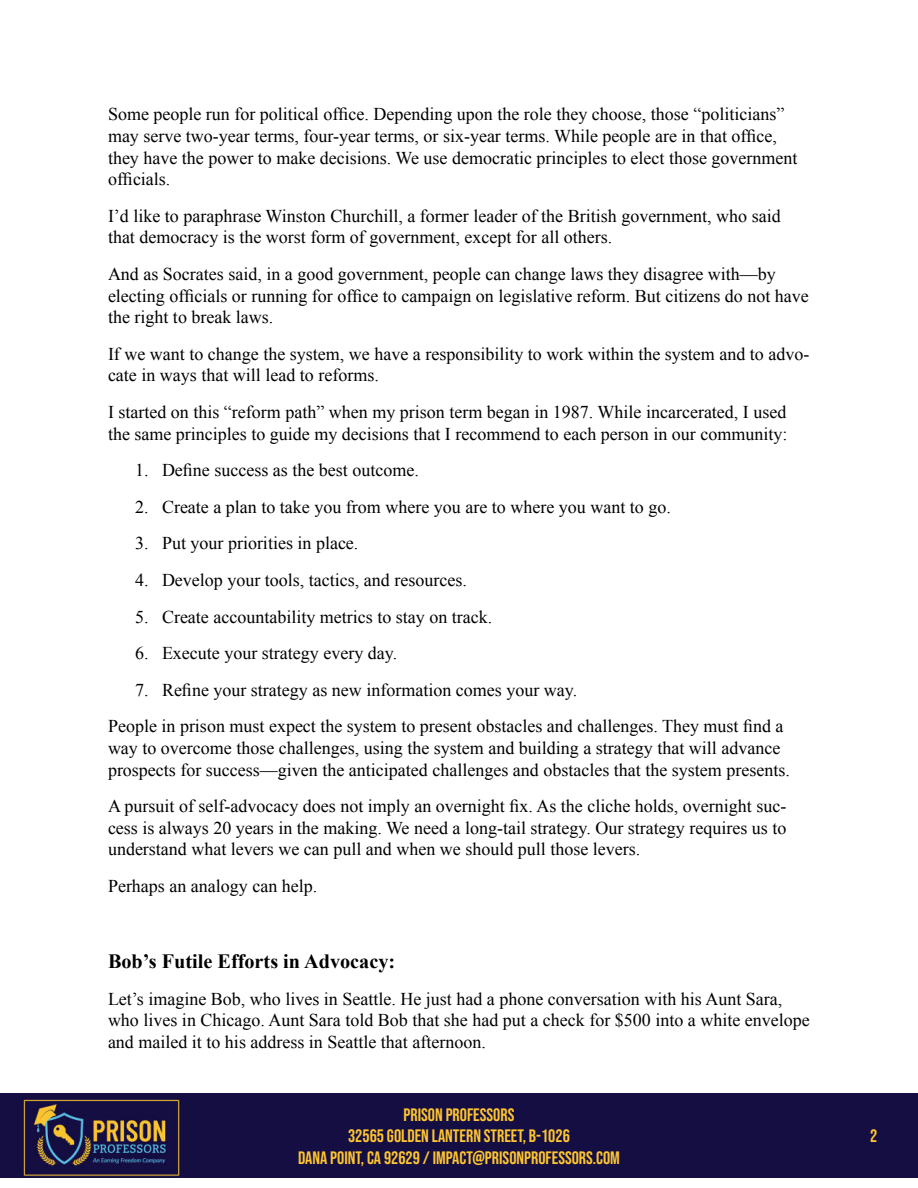
<style>
.page{position:relative;width:918px;height:1188px;background:#fff}
.page>*{position:absolute;margin:0;border:0;box-sizing:border-box;transform-origin:0 0}
.t1{font:700 20.25px "Times New Roman";color:#000}
.t2{font:18px/21.6px "Times New Roman";color:#000}
.t3{font:18px/21.6px "Bebas Neue";color:#fec530;text-align:center}
</style>
<div class="page">
<div style="left:0;top:1093px;width:918px;height:85px;background:#150e43"></div>
<img style="left:22px;top:1098px;width:159px;height:78px">
<p class="t2" style="left:108px;top:103px;width:691px">Some people run for political office. Depending upon the role they choose, those “politicians” may serve two-year terms, four-year terms, or six-year terms. While people are in that office, they have the power to make decisions. We use democratic principles to elect those government officials.</p>
<p class="t2" style="left:108px;top:207px;width:674px">I’d like to paraphrase Winston Churchill, a former leader of the British government, who said that democracy is the worst form of government, except for all others.</p>
<p class="t2" style="left:108px;top:265px;width:702px">And as Socrates said, in a good government, people can change laws they disagree with—by electing officials or running for office to campaign on legislative reform. But citizens do not have the right to break laws.</p>
<p class="t2" style="left:108px;top:345px;width:703px">If we want to change the system, we have a responsibility to work within the system and to advo&shy;cate in ways that will lead to reforms.</p>
<p class="t2" style="left:108px;top:403px;width:681px">I started on this “reform path” when my prison term began in 1987. While incarcerated, I used the same principles to guide my decisions that I recommend to each person in our community:</p>
<p class="t2" style="left:135px;top:461px;width:285px">1. Define success as the best outcome.</p>
<p class="t2" style="left:135px;top:498px;width:537px">2. Create a plan to take you from where you are to where you want to go.</p>
<p class="t2" style="left:135px;top:534px;width:225px">3. Put your priorities in place.</p>
<p class="t2" style="left:135px;top:571px;width:333px">4. Develop your tools, tactics, and resources.</p>
<p class="t2" style="left:135px;top:607px;width:359px">5. Create accountability metrics to stay on track.</p>
<p class="t2" style="left:135px;top:644px;width:264px">6. Execute your strategy every day.</p>
<p class="t2" style="left:108px;top:673px;width:677px;line-height:36.6px;text-indent:27px">7. Refine your strategy as new information comes your way.<br>People in prison must expect the system to present obstacles and challenges. They must find a</p>
<p class="t2" style="left:108px;top:739px;width:683px">way to overcome those challenges, using the system and building a strategy that will advance prospects for success—given the anticipated challenges and obstacles that the system presents.</p>
<p class="t2" style="left:108px;top:795px;width:680px;text-align:justify">A pursuit of self-advocacy does not imply an overnight fix. As the cliche holds, overnight suc&shy;cess is always 20 years in the making. We need a long-tail strategy. Our strategy requires us to understand what levers we can pull and when we should pull those levers.</p>
<p class="t2" style="left:108px;top:877px;width:211px">Perhaps an analogy can help.</p>
<p class="t1" style="left:108px;top:954px;width:289px">Bob’s Futile Efforts in Advocacy:</p>
<p class="t2" style="left:108px;top:989px;width:703px">Let’s imagine Bob, who lives in Seattle. He just had a phone conversation with his Aunt Sara, who lives in Chicago. Aunt Sara told Bob that she had put a check for $500 into a white envelope and mailed it to his address in Seattle that afternoon.</p>
<p class="t3" style="left:298px;top:1104px;width:324px">PRISON PROFESSORS<br>32565 GOLDEN LANTERN STREET, B-1026<br>DANA POINT, CA 92629 / IMPACT@PRISONPROFESSORS.COM</p>
<p class="t3" style="left:870px;top:1126px;width:9px">2</p>
</div>
